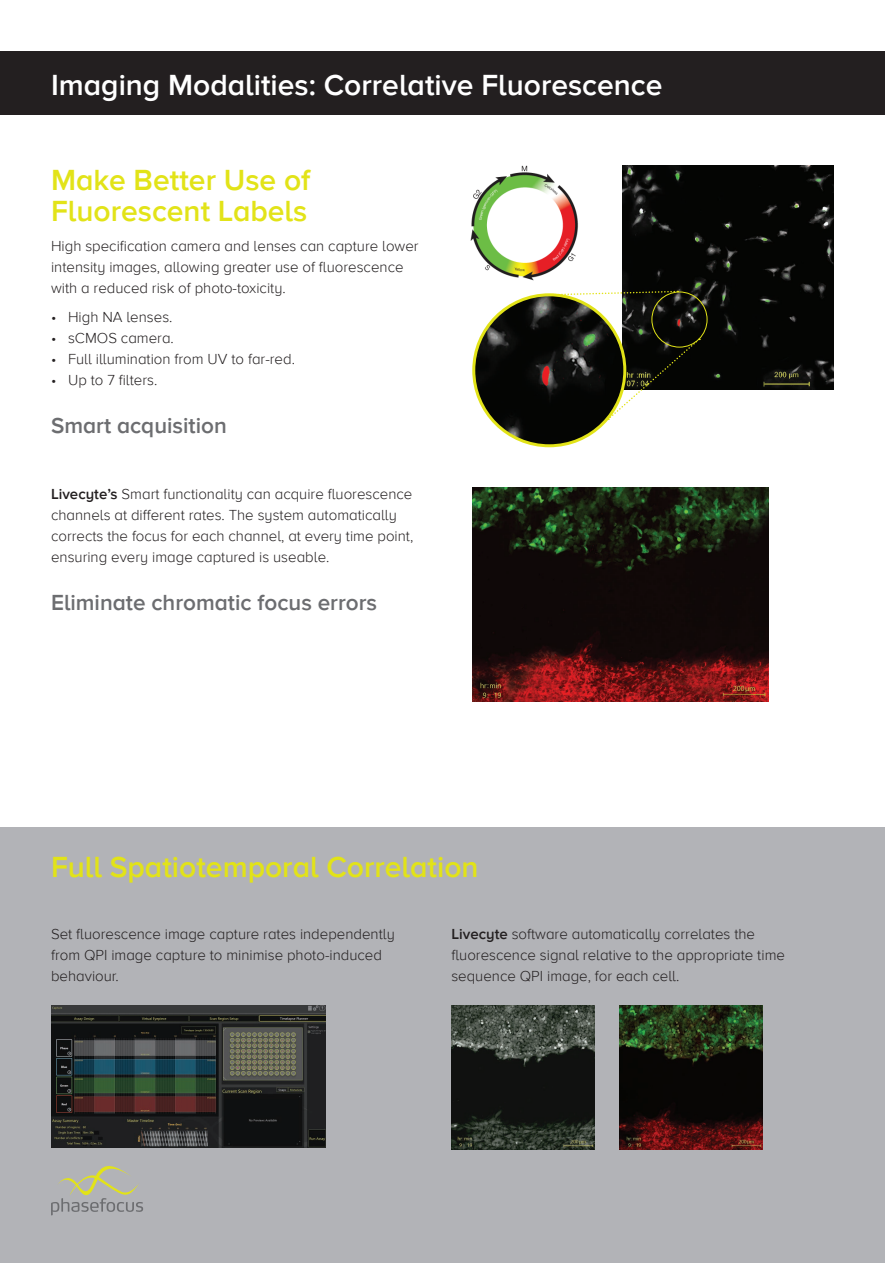
<style>
.page{position:relative;width:885px;height:1263px;background:#fff}
.page>*{position:absolute;margin:0;border:0;box-sizing:border-box;transform-origin:0 0}
.t1{font:600 30px/31.5px "Proxima Nova A";color:#e2e318}
.t2{font:600 30px "Proxima Nova A";color:#fff}
.t3{font:600 22.5px "Proxima Nova A";color:#6c6d70}
.t4{font:300 15px/21px "Proxima Nova A";color:#231f20}
.s1{font-weight:600}
</style>
<div class="page">
<hr style="left:884px;top:115px;width:1px;height:345px;background:#e2e318">
<div style="left:0;top:828px;width:884px;height:435px;background:#b2b3b7"></div>
<div style="left:0;top:51px;width:884px;height:64px;background:#231f20"></div>
<svg style="left:51px;top:1166px;width:92px;height:49px"></svg>
<img style="left:51px;top:1005px;width:275px;height:143px">
<img style="left:451px;top:1005px;width:143px;height:144px">
<img style="left:619px;top:1005px;width:143px;height:144px">
<img style="left:472px;top:488px;width:296px;height:214px">
<img style="left:622px;top:166px;width:211px;height:223px">
<div style="left:651px;top:291px;width:56px;height:57px;border:1px solid #e2e318;border-radius:50%"></div>
<svg style="left:608px;top:338px;width:92px;height:82px"></svg>
<img style="left:470px;top:165px;width:108px;height:116px">
<img style="left:473px;top:295px;width:151px;height:151px;border-radius:75px">
<div style="left:472px;top:293px;width:154px;height:154px;border:3px solid #e2e318;border-radius:50%"></div>
<svg style="left:552px;top:290px;width:126px;height:6px"></svg>
<p class="t2" style="left:51px;top:68px;width:613px">Imaging Modalities: Correlative Fluorescence</p>
<p class="t1" style="left:51px;top:164px;width:261px">Make Better Use of<br>Fluorescent Labels</p>
<p class="t4" style="left:51px;top:235px;width:369px">High specification camera and lenses can capture lower intensity images, allowing greater use of fluorescence with a reduced risk of photo-toxicity.</p>
<p class="t4" style="left:51px;top:307px;width:123px">• High NA lenses.</p>
<p class="t4" style="left:51px;top:328px;width:124px">• sCMOS camera.</p>
<p class="t4" style="left:51px;top:349px;width:245px">• Full illumination from UV to far-red.</p>
<p class="t4" style="left:51px;top:370px;width:108px">• Up to 7 filters.</p>
<p class="t3" style="left:51px;top:413px;width:177px">Smart acquisition</p>
<p class="t4" style="left:51px;top:484px;width:364px"><span class="s1">Livecyte’s</span> Smart functionality can acquire fluorescence channels at different rates. The system automatically corrects the focus for each channel, at every time point, ensuring every image captured is useable.</p>
<p class="t3" style="left:51px;top:590px;width:327px">Eliminate chromatic focus errors</p>
<p class="t1" style="left:51px;top:852px;width:429px">Full Spatiotemporal Correlation</p>
<p class="t4" style="left:51px;top:924px;width:345px">Set fluorescence image capture rates independently from QPI image capture to minimise photo-induced behaviour.</p>
<p class="t4" style="left:451px;top:924px;width:335px"><span class="s1">Livecyte</span> software automatically correlates the fluorescence signal relative to the appropriate time sequence QPI image, for each cell.</p>
</div>
